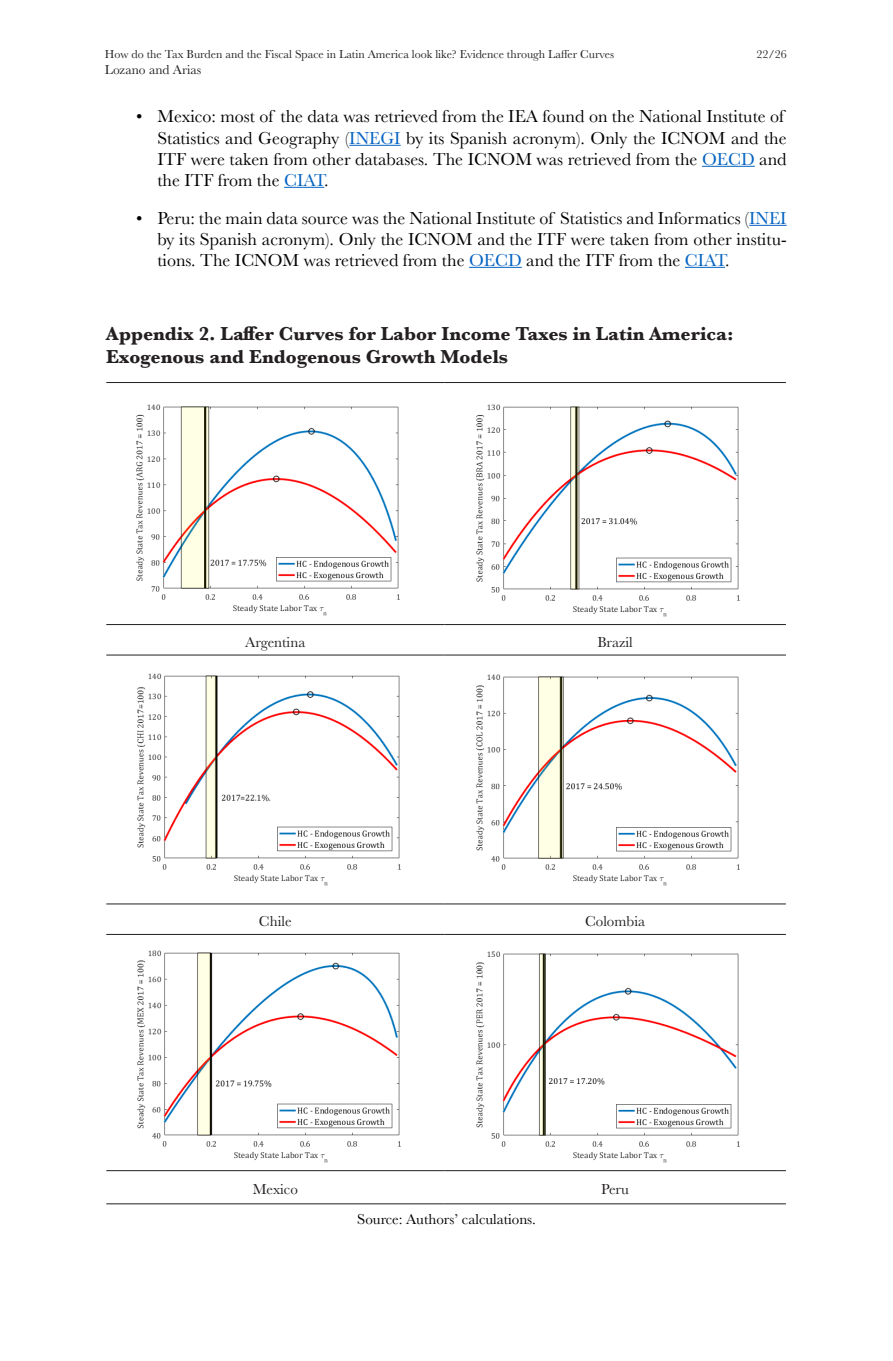
<style>
.page{position:relative;width:893px;height:1361px;background:#fff}
.page>*{position:absolute;margin:0;border:0;box-sizing:border-box;transform-origin:0 0}
._1ERA{font:700 19.5px/23.4px "Baskerville";color:#231f20}
.t1{font:18px/21px "Baskerville";color:#000}
.TXT_TABLA{font:15px "Baskerville";color:#231f20}
.tit_pie_GRAFICAS{font:15px "Baskerville";color:#000}
.t2{font:13.5px "Baskerville";color:#231f20}
.t3{font:12px "Baskerville";color:#231f20}
.s1{color:#0563c1}
</style>
<div class="page">
<hr style="left:349px;top:145px;width:52px;height:1px;background:#0563c1">
<hr style="left:702px;top:166px;width:53px;height:1px;background:#0563c1">
<hr style="left:284px;top:187px;width:40px;height:1px;background:#0563c1">
<hr style="left:749px;top:225px;width:38px;height:1px;background:#0563c1">
<hr style="left:469px;top:267px;width:53px;height:1px;background:#0563c1">
<hr style="left:685px;top:267px;width:40px;height:1px;background:#0563c1">
<hr style="left:106px;top:382px;width:338px;height:1px;background:#231f20">
<hr style="left:444px;top:382px;width:342px;height:1px;background:#231f20">
<hr style="left:106px;top:624px;width:338px;height:1px;background:#231f20">
<hr style="left:444px;top:624px;width:342px;height:1px;background:#231f20">
<hr style="left:106px;top:654px;width:338px;height:1px;background:#231f20">
<hr style="left:444px;top:654px;width:342px;height:1px;background:#231f20">
<hr style="left:106px;top:903px;width:338px;height:1px;background:#231f20">
<hr style="left:444px;top:903px;width:342px;height:1px;background:#231f20">
<hr style="left:106px;top:934px;width:338px;height:1px;background:#231f20">
<hr style="left:444px;top:934px;width:342px;height:1px;background:#231f20">
<hr style="left:106px;top:1170px;width:338px;height:1px;background:#231f20">
<hr style="left:444px;top:1170px;width:342px;height:1px;background:#231f20">
<hr style="left:106px;top:1203px;width:338px;height:1px;background:#231f20">
<hr style="left:444px;top:1203px;width:342px;height:1px;background:#231f20">
<img style="left:136px;top:404px;width:264px;height:212px">
<img style="left:476px;top:404px;width:264px;height:213px">
<img style="left:476px;top:674px;width:264px;height:212px">
<img style="left:137px;top:673px;width:264px;height:213px">
<img style="left:137px;top:950px;width:264px;height:213px">
<img style="left:476px;top:951px;width:264px;height:212px">
<p class="t3" style="left:105px;top:46px;width:511px">How do the Tax Burden and the Fiscal Space in Latin America look like? Evidence through Laffer Curves</p>
<p class="t2" style="left:105px;top:61px;width:98px">Lozano and Arias</p>
<p class="t3" style="left:756px;top:46px;width:32px">22/26</p>
<p class="t1" style="left:157px;top:106px;width:631px;text-indent:-21px">• Mexico: most of the data was retrieved from the IEA found on the National Institute of Statistics and Geography (<span class="s1">INEGI</span> by its Spanish acronym). Only the ICNOM and the ITF were taken from other databases. The ICNOM was retrieved from the <span class="s1">OECD</span> and the ITF from the <span class="s1">CIAT</span>.</p>
<p class="t1" style="left:157px;top:207px;width:631px;text-align:justify;text-indent:-21px">• Peru: the main data source was the National Institute of Statistics and Informatics (<span class="s1">INEI </span>by its Spanish acronym). Only the ICNOM and the ITF were taken from other institu&shy;tions. The ICNOM was retrieved from the <span class="s1">OECD</span> and the ITF from the <span class="s1">CIAT</span>.</p>
<p class="_1ERA" style="left:106px;top:322px;width:629px">Appendix 2. Laffer Curves for Labor Income Taxes in Latin America:<br>Exogenous and Endogenous Growth Models</p>
<p class="TXT_TABLA" style="left:245px;top:632px;width:62px">Argentina</p>
<p class="TXT_TABLA" style="left:597px;top:632px;width:37px">Brazil</p>
<p class="TXT_TABLA" style="left:259px;top:911px;width:34px">Chile</p>
<p class="TXT_TABLA" style="left:585px;top:911px;width:62px">Colombia</p>
<p class="TXT_TABLA" style="left:253px;top:1179px;width:47px">Mexico</p>
<p class="TXT_TABLA" style="left:601px;top:1179px;width:29px">Peru</p>
<p class="tit_pie_GRAFICAS" style="left:357px;top:1209px;width:180px">Source: Authors’ calculations.</p>
</div>
